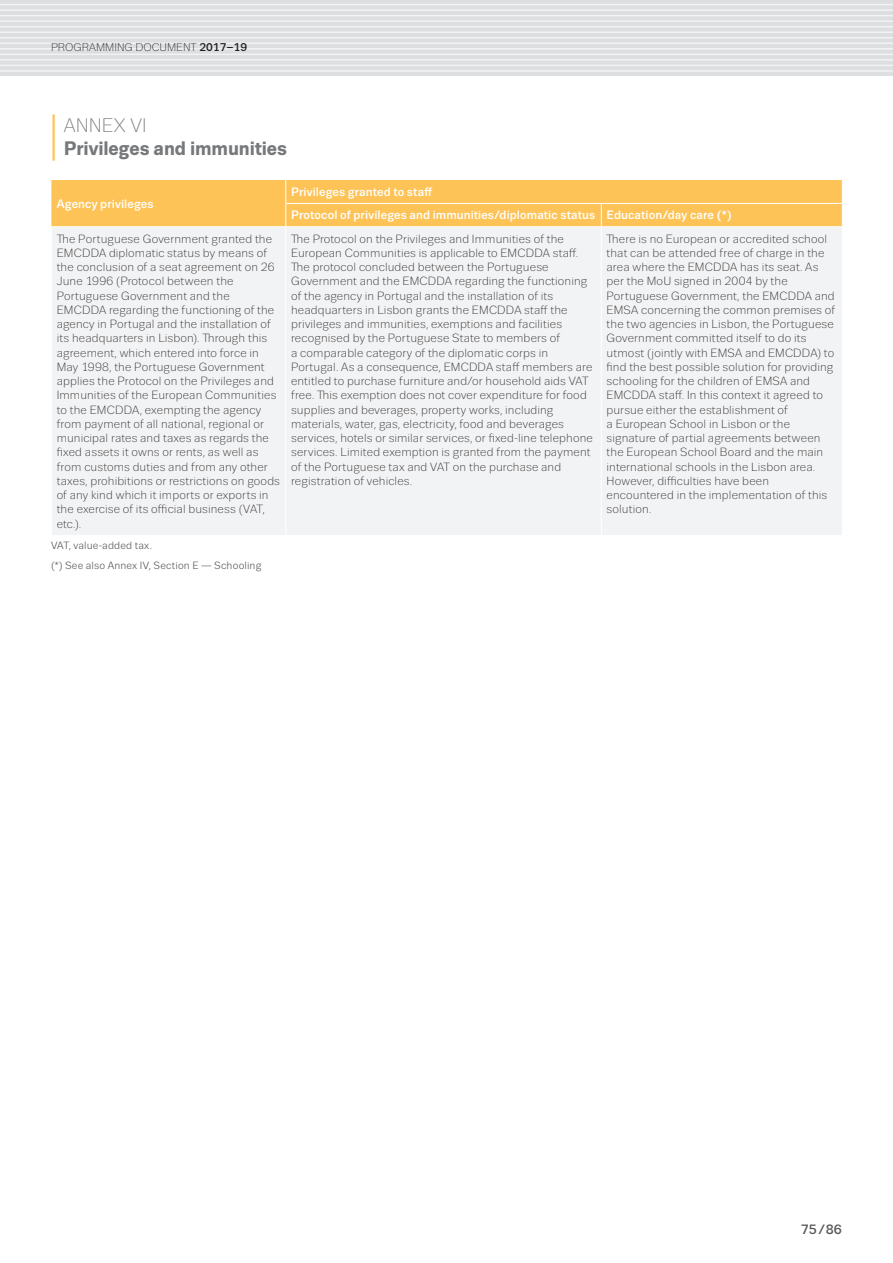
<style>
.page{position:relative;width:893px;height:1263px;background:#fff}
.page>*{position:absolute;margin:0;border:0;box-sizing:border-box;transform-origin:0 0}
.I_Headline{font:700 50.7px "Trivia Sans";color:#fec357;scale:.29 1}
.I_Headline-2{font:700 19.5px/22.5px "Trivia Sans";letter-spacing:-.005em;color:#76787b}
.t1{font:500 13.5px "Trivia Sans";color:#57585a}
.Table_Headers{font:500 12.15px "Trivia Sans";letter-spacing:.01em;color:#fff}
.Table_Text{font:300 11.85px/14.2px "Trivia Sans";letter-spacing:.01em;color:#231f20}
.t2{font:300 11.25px "Trivia Sans";color:#231f20}
.Picture_description{font:10.5px "Trivia Sans";letter-spacing:.015em;color:#57585a}
.s1{font-weight:500}
.s2{font-weight:300}
</style>
<div class="page">
<div style="left:0;top:0;width:893px;height:76px;background:#dddee0"></div>
<hr style="left:0;top:4px;width:893px;height:1px;background:#f2f3f4">
<hr style="left:0;top:9px;width:893px;height:2px;background:#f2f3f4">
<hr style="left:0;top:15px;width:893px;height:1px;background:#f2f3f4">
<hr style="left:0;top:20px;width:893px;height:2px;background:#f2f3f4">
<hr style="left:0;top:26px;width:893px;height:1px;background:#f2f3f4">
<hr style="left:0;top:31px;width:893px;height:2px;background:#f2f3f4">
<hr style="left:0;top:37px;width:893px;height:1px;background:#f2f3f4">
<hr style="left:0;top:43px;width:893px;height:1px;background:#f2f3f4">
<hr style="left:0;top:48px;width:893px;height:2px;background:#f2f3f4">
<hr style="left:0;top:54px;width:893px;height:1px;background:#f2f3f4">
<hr style="left:0;top:59px;width:893px;height:2px;background:#f2f3f4">
<hr style="left:0;top:65px;width:893px;height:1px;background:#f2f3f4">
<hr style="left:0;top:70px;width:893px;height:2px;background:#f2f3f4">
<div style="left:52px;top:228px;width:790px;height:307px;background:#f2f3f4"></div>
<hr style="left:285px;top:227px;width:1px;height:308px;background:#fff">
<hr style="left:601px;top:227px;width:1px;height:308px;background:#fff">
<div style="left:51px;top:180px;width:792px;height:46px;background:#fec357"></div>
<p class="t2" style="left:51px;top:42px;width:198px">PROGRAMMING DOCUMENT <span class="s1">2017–19</span></p>
<p class="I_Headline" style="left:51px;top:105px;width:20px">|</p>
<p class="I_Headline-2" style="left:64px;top:115px;width:225px"><span class="s2">ANNEX VI<br></span>Privileges and immunities</p>
<p class="Table_Headers" style="left:57px;top:197px;width:98px">Agency privileges</p>
<p class="Table_Headers" style="left:291px;top:185px;width:143px">Privileges granted to staff</p>
<p class="Table_Headers" style="left:291px;top:209px;width:305px">Protocol of privileges and immunities/diplomatic status</p>
<p class="Table_Headers" style="left:607px;top:209px;width:127px">Education/day care (*)</p>
<p class="Table_Text" style="left:57px;top:232px;width:225px">The Portuguese Government granted the EMCDDA diplomatic status by means of the conclusion of a seat agreement on 26<br>June 1996 (Protocol between the Portuguese Government and the EMCDDA regarding the functioning of the agency in Portugal and the installation of its headquarters in Lisbon). Through this agreement, which entered into force in May 1998, the Portuguese Government applies the Protocol on the Privileges and Immunities of the European Communities to the EMCDDA, exempting the agency from payment of all national, regional or municipal rates and taxes as regards the fixed assets it owns or rents, as well as from customs duties and from any other taxes, prohibitions or restrictions on goods of any kind which it imports or exports in the exercise of its official business (VAT, etc.).</p>
<p class="Table_Text" style="left:291px;top:232px;width:303px">The Protocol on the Privileges and Immunities of the European Communities is applicable to EMCDDA staff.<br>The protocol concluded between the Portuguese Government and the EMCDDA regarding the functioning of the agency in Portugal and the installation of its headquarters in Lisbon grants the EMCDDA staff the privileges and immunities, exemptions and facilities recognised by the Portuguese State to members of<br>a comparable category of the diplomatic corps in Portugal. As a consequence, EMCDDA staff members are entitled to purchase furniture and/or household aids VAT free. This exemption does not cover expenditure for food supplies and beverages, property works, including materials, water, gas, electricity, food and beverages services, hotels or similar services, or fixed-line telephone services. Limited exemption is granted from the payment of the Portuguese tax and VAT on the purchase and registration of vehicles.</p>
<p class="Table_Text" style="left:607px;top:232px;width:230px">There is no European or accredited school that can be attended free of charge in the area where the EMCDDA has its seat. As per the MoU signed in 2004 by the Portuguese Government, the EMCDDA and EMSA concerning the common premises of the two agencies in Lisbon, the Portuguese Government committed itself to do its utmost (jointly with EMSA and EMCDDA) to find the best possible solution for providing schooling for the children of EMSA and EMCDDA staff. In this context it agreed to pursue either the establishment of<br>a European School in Lisbon or the signature of partial agreements between the European School Board and the main international schools in the Lisbon area.<br>However, difficulties have been encountered in the implementation of this solution.</p>
<p class="Picture_description" style="left:51px;top:540px;width:102px">VAT, value-added tax.</p>
<p class="Picture_description" style="left:51px;top:560px;width:212px">(*) See also Annex IV, Section E — Schooling</p>
<p class="t1" style="left:801px;top:1222px;width:43px">75/86</p>
</div>
